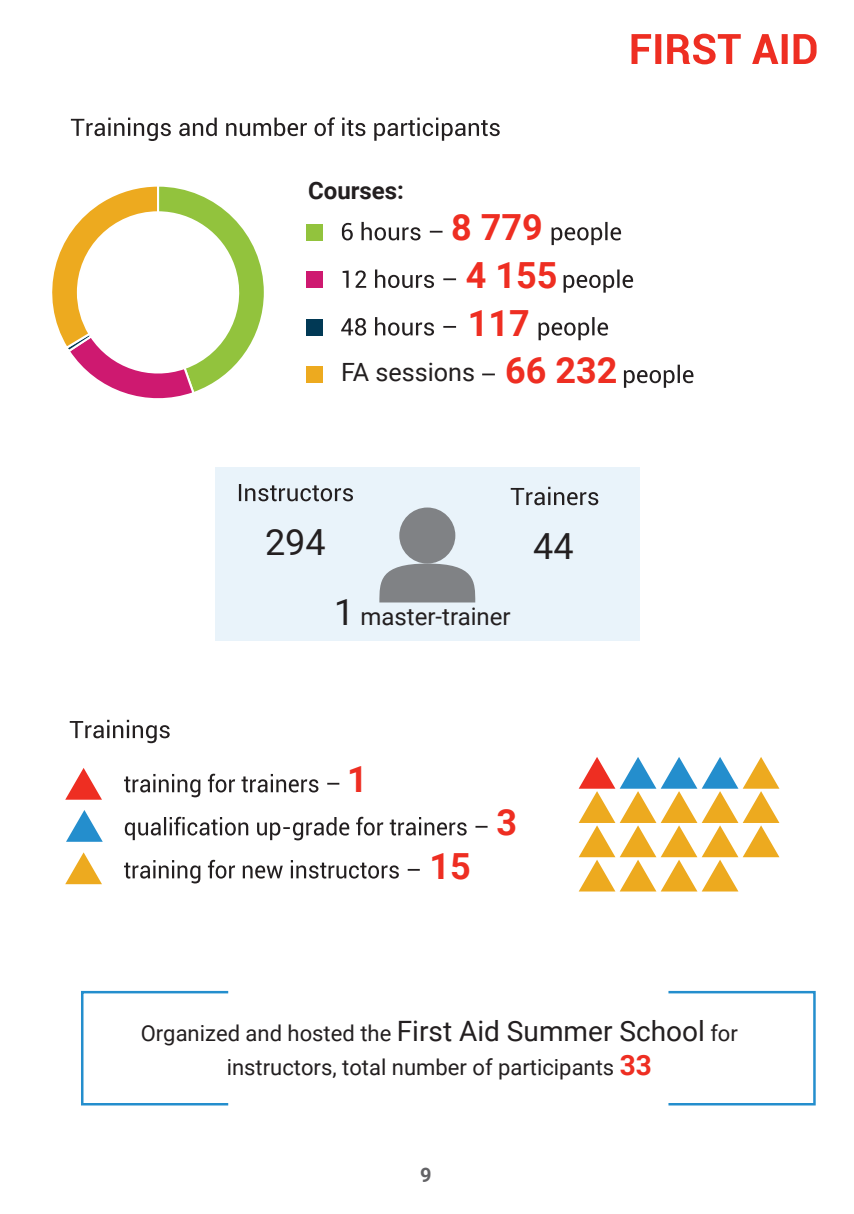
<style>
.page{position:relative;width:854px;height:1214px;background:#fff}
.page>*{position:absolute;margin:0;border:0;box-sizing:border-box;transform-origin:0 0}
.t1{font:700 36px "Roboto";color:#ee2e22}
.t2{font:36px "Roboto";color:#231f20}
.t3{font:25.2px "Roboto";color:#231f20}
.t4{font:24px "Roboto";color:#231f20}
.t5{font:700 24px "Roboto";color:#231f20}
.t6{font:22px/33.6px "Roboto";color:#231f20;text-align:center}
.t7{font:700 20px "Roboto";color:#636366}
.s1{font-size:36px}
.s2{font-size:28px}
.s3{font-weight:700;font-size:28px;color:#ee2e22}
</style>
<div class="page">
<svg style="left:631px;top:34px;width:185px;height:30px"></svg>
<div style="left:215px;top:467px;width:424px;height:173px;background:#e9f3fa"></div>
<div style="left:307px;top:224px;width:16px;height:16px;background:#92c33d"></div>
<div style="left:307px;top:272px;width:16px;height:16px;background:#ce1970"></div>
<div style="left:307px;top:319px;width:16px;height:16px;background:#013955"></div>
<div style="left:307px;top:367px;width:16px;height:16px;background:#edaa1f"></div>
<svg style="left:342px;top:222px;width:279px;height:23px"></svg>
<svg style="left:342px;top:269px;width:291px;height:23px"></svg>
<svg style="left:341px;top:317px;width:267px;height:23px"></svg>
<svg style="left:482px;top:364px;width:211px;height:24px"></svg>
<svg style="left:71px;top:117px;width:294px;height:24px"></svg>
<svg style="left:374px;top:118px;width:125px;height:23px"></svg>
<svg style="left:70px;top:719px;width:100px;height:24px"></svg>
<svg style="left:124px;top:773px;width:215px;height:24px"></svg>
<svg style="left:125px;top:816px;width:362px;height:24px"></svg>
<svg style="left:124px;top:859px;width:295px;height:24px"></svg>
<svg style="left:239px;top:484px;width:114px;height:17px"></svg>
<svg style="left:510px;top:486px;width:88px;height:19px"></svg>
<div style="left:399px;top:507px;width:56px;height:56px;background:#808285;border-radius:50%"></div>
<svg style="left:379px;top:563px;width:96px;height:39px;background:#8d9194"></svg>
<div style="left:81px;top:990px;width:148px;height:115px;border:2px solid #248ecd"></div>
<div style="left:667px;top:990px;width:148px;height:115px;border:2px solid #248ecd"></div>
<svg style="left:65px;top:768px;width:37px;height:31px"></svg>
<svg style="left:66px;top:810px;width:37px;height:31px"></svg>
<svg style="left:65px;top:852px;width:37px;height:32px"></svg>
<svg style="left:578px;top:757px;width:201px;height:134px"></svg>
<svg style="left:52px;top:186px;width:212px;height:213px"></svg>
<p class="t5" style="left:308px;top:174px;width:97px">Courses:</p>
<h1 class="t1" style="left:451px;top:202px;width:93px">8 779</h1>
<h1 class="t1" style="left:465px;top:250px;width:93px">4 155</h1>
<h1 class="t1" style="left:468px;top:298px;width:63px">117</h1>
<h1 class="t1" style="left:505px;top:345px;width:114px">66 232</h1>
<p class="t3" style="left:341px;top:354px;width:135px">FA sessions</p>
<h1 class="t2" style="left:265px;top:516px;width:62px">294</h1>
<h1 class="t2" style="left:533px;top:520px;width:42px">44</h1>
<p class="t4" style="left:334px;top:599px;width:178px"><span class="s1">1</span> master-trainer</p>
<h1 class="t1" style="left:347px;top:754px;width:22px">1</h1>
<h1 class="t1" style="left:429px;top:840px;width:43px">15</h1>
<h1 class="t1" style="left:496px;top:797px;width:22px">3</h1>
<p class="t6" style="left:141px;top:1015px;width:598px">Organized and hosted the <span class="s2">First Aid Summer School</span> for instructors, total number of participants <span class="s3">33</span></p>
<p class="t7" style="left:420px;top:1161px;width:13px">9</p>
</div>
